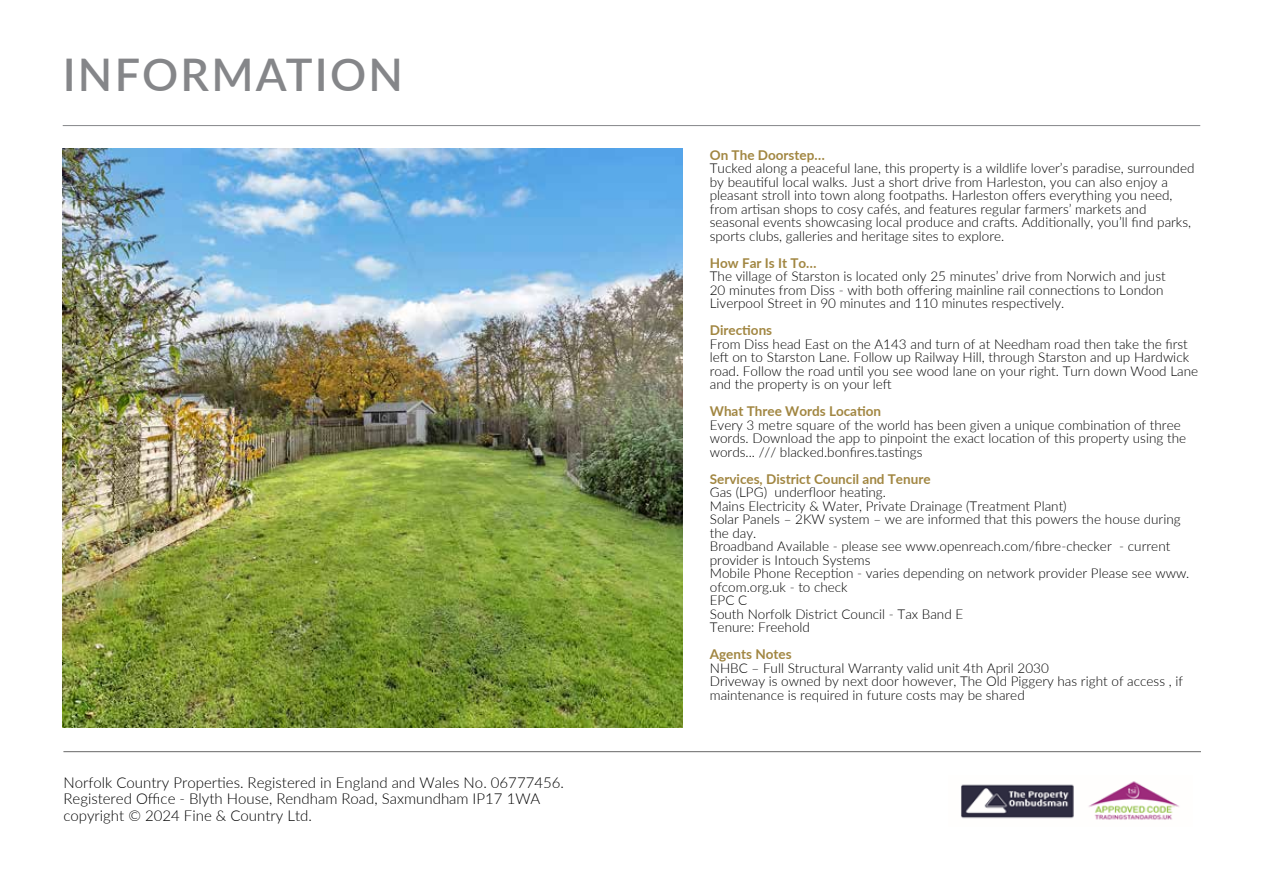
<style>
.page{position:relative;width:1263px;height:893px;background:#fff}
.page>*{position:absolute;margin:0;border:0;box-sizing:border-box;transform-origin:0 0}
.t1{font:600 45px "Lato";letter-spacing:.05em;color:#858689}
.t2{font:300 15px/16.5px "Lato";color:#000}
.t3{font:300 13.5px/13.5px "Lato";color:#000}
.t4{font:700 13.5px "Lato";color:#a18641}
</style>
<div class="page">
<hr style="left:63px;top:751px;width:1138px;height:1px;background:#000">
<hr style="left:63px;top:125px;width:1137px;height:1px;background:#858689">
<img style="left:961px;top:781px;width:218px;height:39px">
<img style="left:63px;top:149px;width:619px;height:578px">
<h1 class="t1" style="left:63px;top:42px;width:342px">INFORMATION</h1>
<p class="t2" style="left:63px;top:773px;width:502px">Norfolk Country Properties. Registered in England and Wales No. 06777456.<br>Registered Office - Blyth House, Rendham Road, Saxmundham IP17 1WA copyright © 2024 Fine &amp; Country Ltd.</p>
<p class="t4" style="left:710px;top:145px;width:117px">On The Doorstep…</p>
<p class="t3" style="left:710px;top:161px;width:486px">Tucked along a peaceful lane, this property is a wildlife lover’s paradise, surrounded by beautiful local walks. Just a short drive from Harleston, you can also enjoy a pleasant stroll into town along footpaths. Harleston offers everything you need, from artisan shops to cosy cafés, and features regular farmers’ markets and seasonal events showcasing local produce and crafts. Additionally, you’ll find parks, sports clubs, galleries and heritage sites to explore.</p>
<p class="t4" style="left:710px;top:253px;width:108px">How Far Is It To…</p>
<p class="t3" style="left:710px;top:269px;width:457px">The village of Starston is located only 25 minutes’ drive from Norwich and just<br>20 minutes from Diss - with both offering mainline rail connections to London<br>Liverpool Street in 90 minutes and 110 minutes respectively.</p>
<p class="t4" style="left:710px;top:320px;width:64px">Directions</p>
<p class="t3" style="left:710px;top:337px;width:490px">From Diss head East on the A143 and turn of at Needham road then take the first left on to Starston Lane. Follow up Railway Hill, through Starston and up Hardwick road. Follow the road until you see wood lane on your right. Turn down Wood Lane and the property is on your left</p>
<p class="t4" style="left:710px;top:401px;width:173px">What Three Words Location</p>
<p class="t3" style="left:710px;top:418px;width:478px">Every 3 metre square of the world has been given a unique combination of three words. Download the app to pinpoint the exact location of this property using the words... /// blacked.bonfires.tastings</p>
<p class="t4" style="left:710px;top:469px;width:222px">Services, District Council and Tenure</p>
<p class="t3" style="left:710px;top:485px;width:481px">Gas (LPG) underfloor heating.<br>Mains Electricity &amp; Water, Private Drainage (Treatment Plant)<br>Solar Panels – 2KW system – we are informed that this powers the house during the day.<br>Broadband Available - please see www.openreach.com/fibre-checker - current provider is Intouch Systems<br>Mobile Phone Reception - varies depending on network provider Please see www. ofcom.org.uk - to check<br>EPC C<br>South Norfolk District Council - Tax Band E<br>Tenure: Freehold</p>
<p class="t4" style="left:710px;top:644px;width:83px">Agents Notes</p>
<p class="t3" style="left:710px;top:661px;width:475px">NHBC – Full Structural Warranty valid unit 4th April 2030<br>Driveway is owned by next door however, The Old Piggery has right of access , if maintenance is required in future costs may be shared</p>
</div>
